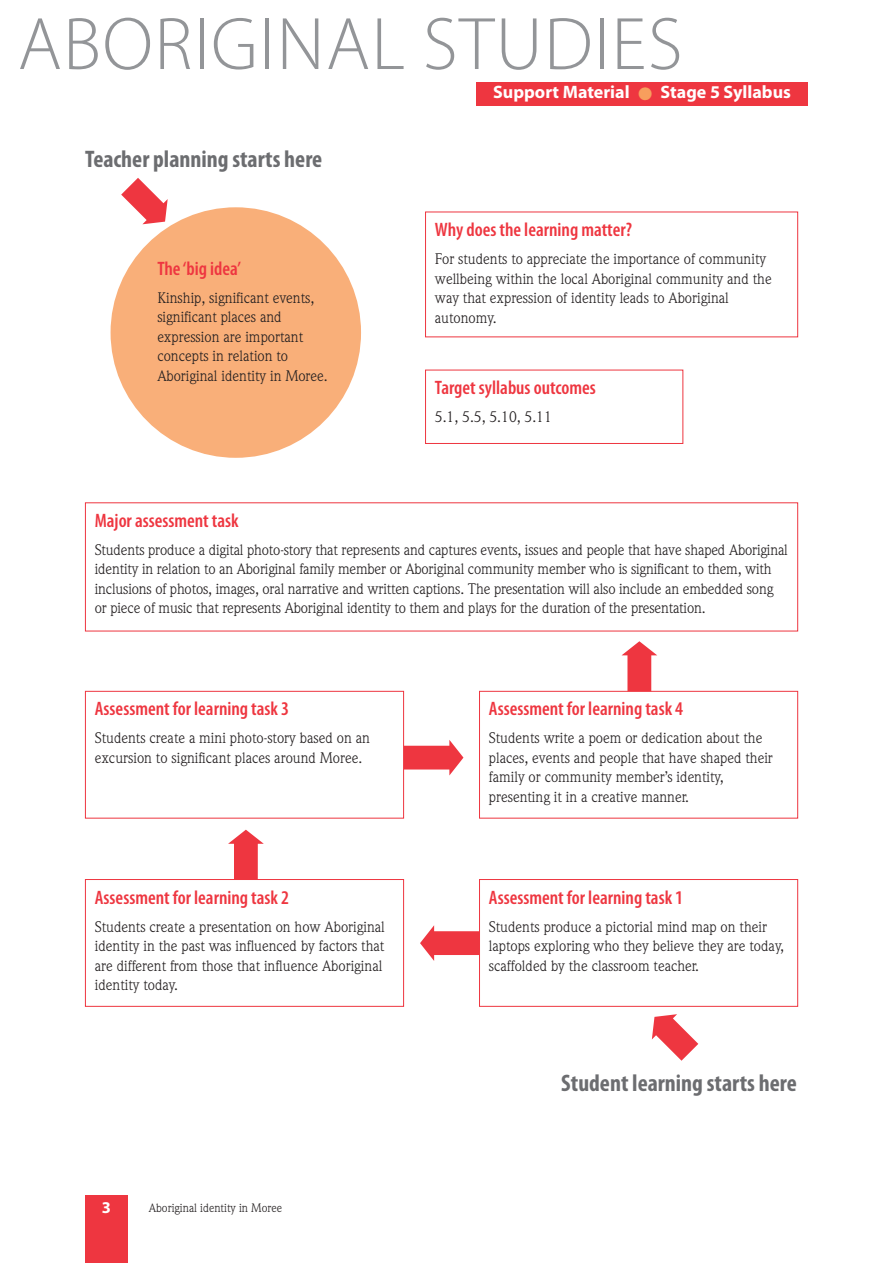
<style>
.page{position:relative;width:893px;height:1263px;background:#fff}
.page>*{position:absolute;margin:0;border:0;box-sizing:border-box;transform-origin:0 0}
.t1{font:300 75px "Myriad Pro";letter-spacing:.02em;color:#939598}
.t2{font:700 condensed 24px "Myriad Pro";color:#6c6d70}
.t3{font:600 condensed 19.5px "Myriad Pro";color:#ee3640}
.t4{font:700 18px "Myriad Pro";color:#fff}
.t5{font:700 16.5px "Myriad Pro";color:#fff}
.t6{font:15px/19.5px "Weidemann Std";color:#231f20}
.t7{font:12px "Weidemann Std";color:#231f20}
.s1{color:#f89e5d}
</style>
<div class="page">
<div style="left:85px;top:691px;width:319px;height:127px;border:1px solid #ee3640"></div>
<div style="left:85px;top:879px;width:319px;height:128px;border:1px solid #ee3640"></div>
<div style="left:479px;top:879px;width:319px;height:128px;border:1px solid #ee3640"></div>
<div style="left:425px;top:370px;width:258px;height:74px;border:1px solid #ee3640"></div>
<div style="left:479px;top:691px;width:319px;height:127px;border:1px solid #ee3640"></div>
<div style="left:476px;top:82px;width:332px;height:23px;background:#ee3640"></div>
<div style="left:111px;top:207px;width:250px;height:251px;background:#f9af79;border-radius:50%"></div>
<svg style="left:121px;top:178px;width:47px;height:46px"></svg>
<svg style="left:621px;top:641px;width:36px;height:50px"></svg>
<svg style="left:228px;top:830px;width:36px;height:50px"></svg>
<svg style="left:404px;top:740px;width:59px;height:35px"></svg>
<svg style="left:420px;top:925px;width:60px;height:36px"></svg>
<svg style="left:652px;top:1014px;width:46px;height:47px"></svg>
<div style="left:85px;top:1196px;width:43px;height:67px;background:#ee3640"></div>
<h1 class="t1" style="left:18px;top:16px;width:666px">ABORIGINAL STUDIES</h1>
<p class="t4" style="left:493px;top:86px;width:299px">Support Material <span class="s1">●</span> Stage 5 Syllabus</p>
<h2 class="t2" style="left:85px;top:150px;width:239px">Teacher planning starts here</h2>
<p class="t3" style="left:157px;top:262px;width:85px">The‘big idea’</p>
<p class="t6" style="left:157px;top:289px;width:172px">Kinship, significant events, significant places and expression are important concepts in relation to<br>Aboriginal identity in Moree.</p>
<p class="t3" style="left:435px;top:223px;width:199px">Why does the learning matter?</p>
<p class="t6" style="left:435px;top:250px;width:338px">For students to appreciate the importance of community wellbeing within the local Aboriginal community and the way that expression of identity leads to Aboriginal autonomy.</p>
<p class="t3" style="left:435px;top:381px;width:163px">Target syllabus outcomes</p>
<p class="t6" style="left:435px;top:408px;width:118px">5.1, 5.5, 5.10, 5.11</p>
<p class="t3" style="left:95px;top:513px;width:145px">Major assessment task</p>
<p class="t6" style="left:95px;top:541px;width:695px">Students produce a digital photo-story that represents and captures events, issues and people that have shaped Aboriginal</p>
<p class="t6" style="left:95px;top:561px;width:678px">identity in relation to an Aboriginal family member or Aboriginal community member who is significant to them, with</p>
<p class="t6" style="left:95px;top:580px;width:680px">inclusions of photos, images, oral narrative and written captions. The presentation will also include an embedded song</p>
<p class="t6" style="left:95px;top:600px;width:612px">or piece of music that represents Aboriginal identity to them and plays for the duration of the presentation.</p>
<p class="t3" style="left:95px;top:702px;width:196px">Assessment for learning task 3</p>
<p class="t6" style="left:95px;top:730px;width:277px">Students create a mini photo-story based on an excursion to significant places around Moree.</p>
<p class="t3" style="left:95px;top:890px;width:196px">Assessment for learning task 2</p>
<p class="t6" style="left:95px;top:918px;width:292px">Students create a presentation on how Aboriginal identity in the past was influenced by factors that are different from those that influence Aboriginal identity today.</p>
<p class="t5" style="left:102px;top:1201px;width:11px">3</p>
<p class="t7" style="left:149px;top:1203px;width:135px">Aboriginal identity in Moree</p>
<p class="t3" style="left:489px;top:702px;width:196px">Assessment for learning task 4</p>
<p class="t6" style="left:489px;top:730px;width:286px">Students write a poem or dedication about the places, events and people that have shaped their family or community member’s identity, presenting it in a creative manner.</p>
<p class="t3" style="left:489px;top:890px;width:196px">Assessment for learning task 1</p>
<p class="t6" style="left:489px;top:918px;width:297px">Students produce a pictorial mind map on their laptops exploring who they believe they are today, scaffolded by the classroom teacher.</p>
<h2 class="t2" style="left:561px;top:1074px;width:237px">Student learning starts here</h2>
</div>
